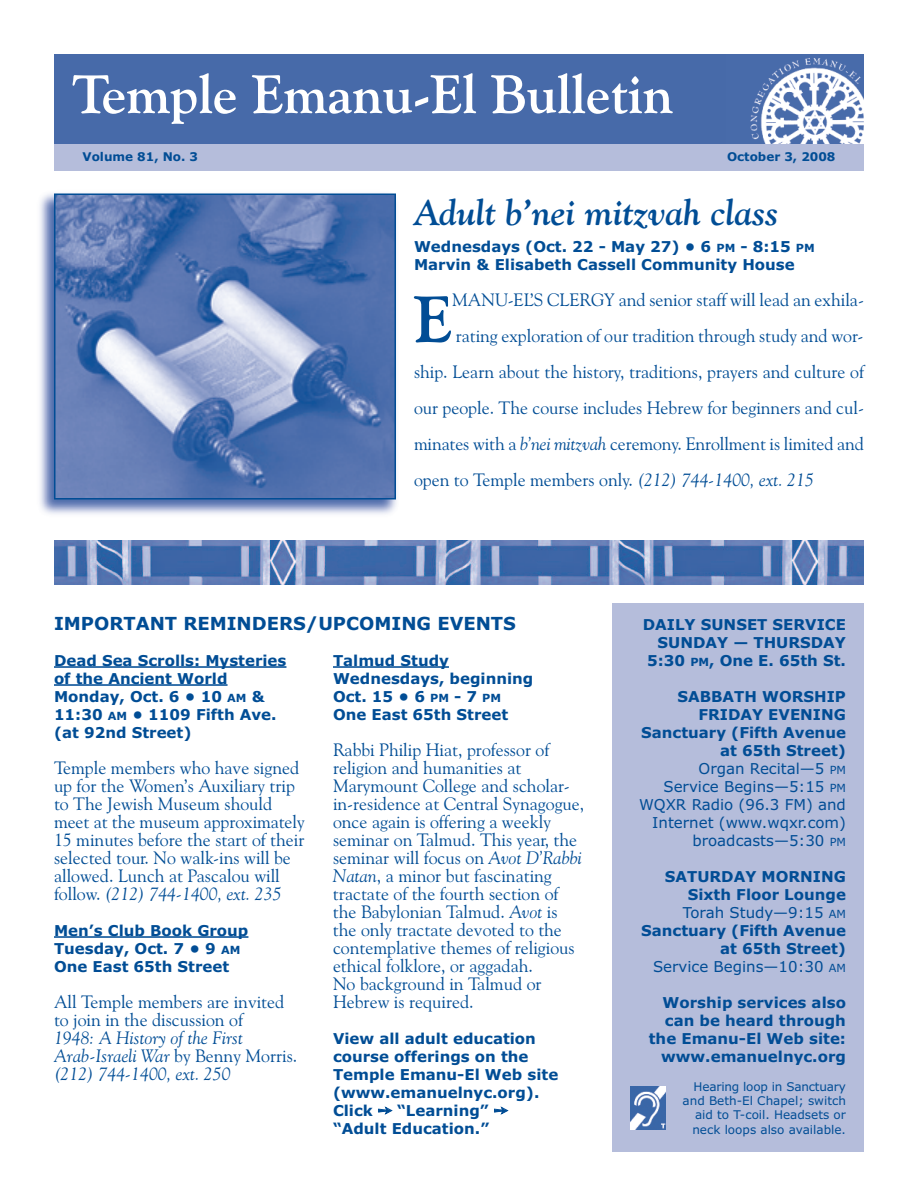
<style>
.page{position:relative;width:918px;height:1188px;background:#fff}
.page>*{position:absolute;margin:0;border:0;box-sizing:border-box;transform-origin:0 0}
.t1{font:700 65.25px "Goudy Old Style BT";color:#014d95}
.t2{font:700 54px "Goudy Old Style BT";color:#fff}
.t3{font:italic 700 36px "Goudy Old Style BT";color:#014d95}
.t4{font:18px/18px "Goudy Old Style BT";color:#014d95}
.t5{font:italic 18px/18px "Goudy Old Style BT";color:#014d95}
.t6{font:700 18px "Verdana";color:#014d95}
.t7{font:700 15px/18px "Verdana";color:#014d95}
.t8{font:15px/18px "Verdana";color:#014d95;text-align:right}
.t9{font:12px/14.4px "Verdana";color:#014d95;text-align:right}
.t10{font:700 12px "Verdana";color:#014d95}
.s1{font-size:11.25px}
.s2{font-style:italic}
.s3{font-style:normal}
.s4{font-weight:700}
.s5{font-weight:400}
.s6{font-weight:400;font-size:11.25px}
</style>
<div class="page">
<div style="left:612px;top:603px;width:252px;height:549px;background:#b5bddb"></div>
<div style="left:54px;top:54px;width:810px;height:90px;background:#476aa9"></div>
<div style="left:54px;top:144px;width:810px;height:27px;background:#b5bddb"></div>
<img style="left:54px;top:540px;width:810px;height:45px">
<hr style="left:54px;top:666px;width:232px;height:2px;background:#014d95">
<hr style="left:54px;top:684px;width:174px;height:2px;background:#014d95">
<hr style="left:54px;top:936px;width:194px;height:2px;background:#014d95">
<hr style="left:333px;top:666px;width:116px;height:2px;background:#014d95">
<img style="left:630px;top:1087px;width:36px;height:43px">
<img style="left:750px;top:58px;width:114px;height:86px">
<img style="left:40px;top:193px;width:357px;height:321px">
<img style="left:57px;top:197px;width:336px;height:300px">
<div style="left:54px;top:194px;width:342px;height:306px;border:2px solid #014d95"></div>
<h2 class="t2" style="left:72px;top:63px;width:603px">Temple Emanu-El Bulletin</h2>
<p class="t10" style="left:82px;top:150px;width:117px">Volume 81, No. 3</p>
<p class="t10" style="left:727px;top:150px;width:110px">October 3, 2008</p>
<h3 class="t3" style="left:414px;top:192px;width:365px">Adult b’nei mitzvah class</h3>
<p class="t7" style="left:414px;top:238px;width:402px">Wednesdays (Oct. 22 - May 27) • 6 <span class="s1">PM</span> - 8:15 <span class="s1">PM<br></span>Marvin &amp; Elisabeth Cassell Community House</p>
<h1 class="t1" style="left:414px;top:281px;width:40px">E</h1>
<p class="t4" style="left:452px;top:291px;width:413px">MANU-EL’S CLERGY and senior staff will lead an exhila-</p>
<p class="t4" style="left:456px;top:327px;width:409px">rating exploration of our tradition through study and wor-</p>
<p class="t4" style="left:414px;top:363px;width:452px">ship. Learn about the history, traditions, prayers and culture of</p>
<p class="t4" style="left:414px;top:399px;width:451px">our people. The course includes Hebrew for beginners and cul-</p>
<p class="t4" style="left:414px;top:435px;width:452px">minates with a <span class="s2">b’nei mitzvah</span> ceremony. Enrollment is limited and</p>
<p class="t4" style="left:414px;top:471px;width:402px">open to Temple members only. <span class="s2">(212) 744-1400, ext. 215</span></p>
<p class="t6" style="left:54px;top:613px;width:464px">IMPORTANT REMINDERS/UPCOMING EVENTS</p>
<p class="t7" style="left:54px;top:652px;width:234px">Dead Sea Scrolls: Mysteries of the Ancient World<br>Monday, Oct. 6 • 10 <span class="s1">AM</span> &amp;<br>11:30 <span class="s1">AM</span> • 1109 Fifth Ave. (at 92nd Street)</p>
<p class="t4" style="left:54px;top:759px;width:252px">Temple members who have signed up for the Women’s Auxiliary trip to The Jewish Museum should meet at the museum approximately<br>15 minutes before the start of their selected tour. No walk-ins will be allowed. Lunch at Pascalou will follow. <span class="s2">(212) 744-1400, ext. 235</span></p>
<p class="t7" style="left:54px;top:922px;width:196px">Men’s Club Book Group<br>Tuesday, Oct. 7 • 9 <span class="s1">AM<br></span>One East 65th Street</p>
<p class="t4" style="left:54px;top:993px;width:232px">All Temple members are invited to join in the discussion of</p>
<p class="t5" style="left:54px;top:1029px;width:245px">1948: A History of the First<br>Arab-Israeli War <span class="s3">by Benny Morris. </span>(212) 744-1400, ext. 250</p>
<p class="t7" style="left:333px;top:652px;width:202px">Talmud Study<br>Wednesdays, beginning<br>Oct.15•6 <span class="s1">PM</span> -7 <span class="s1">PM<br></span>One East 65th Street</p>
<p class="t4" style="left:333px;top:741px;width:253px">Rabbi Philip Hiat, professor of religion and humanities at<br>Marymount College and scholar&shy;in-residence at Central Synagogue, once again is offering a weekly seminar on Talmud. This year, the seminar will focus on <span class="s2">Avot D’Rabbi<br>Natan</span>, a minor but fascinating tractate of the fourth section of the Babylonian Talmud. <span class="s2">Avot</span> is the only tractate devoted to the contemplative themes of religious ethical folklore, or aggadah.<br>No background in Talmud or<br>Hebrew is required.</p>
<p class="t7" style="left:333px;top:1030px;width:227px">View all adult education course offerings on the<br>Temple Emanu-El Web site (www.emanuelnyc.org).<br>Click ➙ “Learning” ➙ “Adult Education.”</p>
<p class="t7" style="left:643px;top:616px;width:205px;text-align:right">DAILY SUNSET SERVICE<br>SUNDAY — THURSDAY<br>5:30 <span class="s1">PM</span>, One E. 65th St.</p>
<p class="t8" style="left:639px;top:688px;width:208px"><span class="s4">SABBATH WORSHIP<br>FRIDAY EVENING<br>Sanctuary (Fifth Avenue at 65th Street)<br></span>Organ Recital—5 <span class="s1">PM<br></span>Service Begins—5:15 <span class="s1">PM<br></span>WQXR Radio (96.3 FM) and<br>Internet (www.wqxr.com) broadcasts—5:30 <span class="s1">PM</span></p>
<p class="t7" style="left:641px;top:868px;width:206px;text-align:right">SATURDAY MORNING<br>Sixth Floor Lounge<br><span class="s5">Torah Study—9:15</span> <span class="s6">AM<br></span>Sanctuary (Fifth Avenue at 65th Street)<br><span class="s5">Service Begins—10:30</span> <span class="s6">AM</span></p>
<p class="t7" style="left:649px;top:994px;width:199px;text-align:right">Worship services also can be heard through the Emanu-El Web site: www.emanuelnyc.org</p>
<p class="t9" style="left:683px;top:1079px;width:165px">Hearing loop in Sanctuary and Beth-El Chapel; switch aid to T-coil. Headsets or neck loops also available.</p>
</div>
